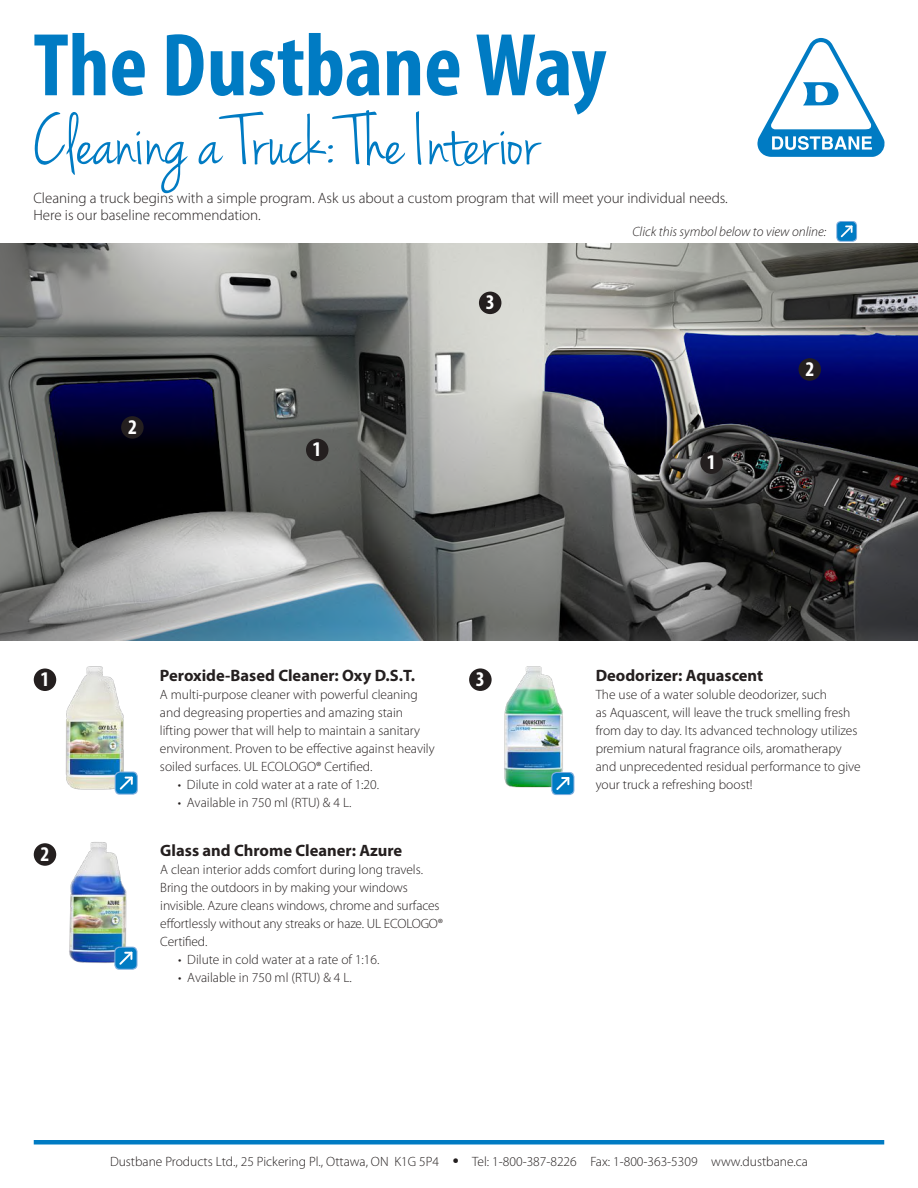
<style>
.page{position:relative;width:918px;height:1188px;background:#fff}
.page>*{position:absolute;margin:0;border:0;box-sizing:border-box;transform-origin:0 0}
.t1{font:700 condensed 90px "Myriad Pro";color:#007bc3}
.t2{font:75px "Jenna Sue";color:#007bc3}
.t3{font:700 condensed 21px "Myriad Pro";color:#fff}
.t4{font:700 16.5px "Myriad Pro";color:#241f1f}
.t5{font:300 15px/16.5px "Myriad Pro";color:#241f1f}
.t6{font:300 13.5px/18px "Myriad Pro";color:#241f1f}
.t7{font:italic 300 13.5px "Myriad Pro";color:#241f1f}
.s1{font-weight:900;font-size:16.5px}
</style>
<div class="page">
<hr style="left:34px;top:1140px;width:850px;height:4px;background:#007bc3">
<svg style="left:757px;top:38px;width:128px;height:119px"></svg>
<img style="left:0;top:244px;width:918px;height:396px">
<div style="left:700px;top:451px;width:23px;height:23px;background:#241f1f;border-radius:50%"></div>
<div style="left:306px;top:439px;width:22px;height:22px;background:#241f1f;border-radius:50%"></div>
<div style="left:479px;top:292px;width:22px;height:22px;background:#241f1f;border-radius:50%"></div>
<div style="left:799px;top:358px;width:22px;height:23px;background:#241f1f;border-radius:50%"></div>
<div style="left:121px;top:416px;width:23px;height:23px;background:#241f1f;border-radius:50%"></div>
<div style="left:34px;top:843px;width:22px;height:23px;background:#241f1f;border-radius:50%"></div>
<img style="left:69px;top:842px;width:63px;height:121px">
<div style="left:34px;top:669px;width:22px;height:22px;background:#241f1f;border-radius:50%"></div>
<img style="left:52px;top:666px;width:86px;height:127px">
<div style="left:469px;top:668px;width:23px;height:23px;background:#241f1f;border-radius:50%"></div>
<img style="left:504px;top:666px;width:59px;height:122px">
<svg style="left:836px;top:221px;width:21px;height:21px"></svg>
<div style="left:837px;top:222px;width:19px;height:19px;background:#007bc3;border-radius:4px"></div>
<svg style="left:841px;top:226px;width:12px;height:11px"></svg>
<svg style="left:114px;top:947px;width:23px;height:23px"></svg>
<div style="left:115px;top:948px;width:21px;height:21px;background:#007bc3;border-radius:4px"></div>
<svg style="left:119px;top:952px;width:13px;height:13px"></svg>
<svg style="left:115px;top:772px;width:23px;height:23px"></svg>
<div style="left:116px;top:773px;width:21px;height:21px;background:#007bc3;border-radius:4px"></div>
<svg style="left:120px;top:777px;width:13px;height:13px"></svg>
<svg style="left:551px;top:772px;width:23px;height:23px"></svg>
<div style="left:552px;top:773px;width:21px;height:21px;background:#007bc3;border-radius:4px"></div>
<svg style="left:556px;top:777px;width:13px;height:13px"></svg>
<h1 class="t1" style="left:33px;top:9px;width:575px">The Dustbane Way</h1>
<h2 class="t2" style="left:33px;top:99px;width:507px">Cleaning a Truck: The Interior</h2>
<p class="t5" style="left:33px;top:190px;width:696px">Cleaning a truck begins with a simple program. Ask us about a custom program that will meet your individual needs.<br>Here is our baseline recommendation.</p>
<h3 class="t3" style="left:128px;top:414px;width:10px">2</h3>
<h3 class="t3" style="left:312px;top:436px;width:10px">1</h3>
<h3 class="t3" style="left:486px;top:289px;width:10px">3</h3>
<p class="t4" style="left:160px;top:664px;width:257px">Peroxide-Based Cleaner: Oxy D.S.T.</p>
<p class="t6" style="left:160px;top:685px;width:276px">A multi-purpose cleaner with powerful cleaning and degreasing properties and amazing stain lifting power that will help to maintain a sanitary environment. Proven to be effective against heavily soiled surfaces. UL ECOLOGO® Certified.</p>
<p class="t6" style="left:178px;top:775px;width:203px">• Dilute in cold water at a rate of 1:20.</p>
<p class="t6" style="left:178px;top:793px;width:175px">• Available in 750 ml (RTU) &amp; 4 L.</p>
<h3 class="t3" style="left:41px;top:666px;width:10px">1</h3>
<h3 class="t3" style="left:476px;top:666px;width:10px">3</h3>
<h3 class="t3" style="left:41px;top:841px;width:10px">2</h3>
<p class="t4" style="left:160px;top:839px;width:244px">Glass and Chrome Cleaner: Azure</p>
<p class="t6" style="left:160px;top:860px;width:284px">A clean interior adds comfort during long travels.<br>Bring the outdoors in by making your windows invisible. Azure cleans windows, chrome and surfaces effortlessly without any streaks or haze. UL ECOLOGO® Certified.</p>
<p class="t6" style="left:178px;top:950px;width:203px">• Dilute in cold water at a rate of 1:16.</p>
<p class="t6" style="left:178px;top:968px;width:175px">• Available in 750 ml (RTU) &amp; 4 L.</p>
<p class="t7" style="left:632px;top:224px;width:196px">Click this symbol below to view online:</p>
<h3 class="t3" style="left:707px;top:449px;width:10px">1</h3>
<h3 class="t3" style="left:806px;top:356px;width:10px">2</h3>
<p class="t4" style="left:596px;top:665px;width:169px">Deodorizer: Aquascent</p>
<p class="t6" style="left:596px;top:685px;width:267px">The use of a water soluble deodorizer, such<br>as Aquascent, will leave the truck smelling fresh from day to day. Its advanced technology utilizes premium natural fragrance oils, aromatherapy and unprecedented residual performance to give your truck a refreshing boost!</p>
<p class="t6" style="left:110px;top:1153px;width:699px">Dustbane Products Ltd., 25 Pickering Pl., Ottawa, ON K1G 5P4 <span class="s1">•</span> Tel: 1-800-387-8226 Fax: 1-800-363-5309 www.dustbane.ca</p>
</div>
